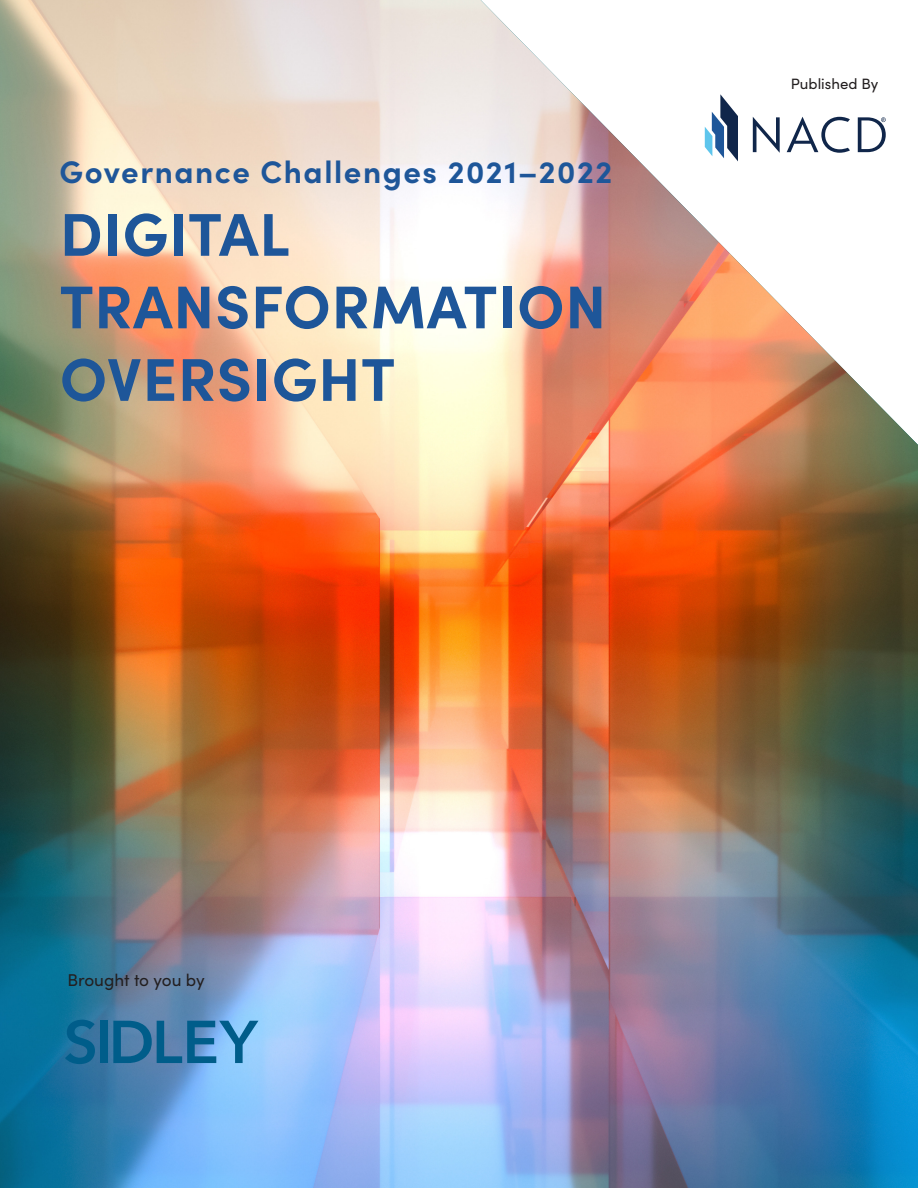
<style>
.page{position:relative;width:918px;height:1188px;background:#fff}
.page>*{position:absolute;margin:0;border:0;box-sizing:border-box;transform-origin:0 0}
.t1{font:700 60.45px "Sofia Pro";letter-spacing:.01em;color:#1e5699}
.t2{font:700 31.2px "Sofia Pro";letter-spacing:.05em;color:#1e5699}
.t3{font:17.1px "Sofia Pro";letter-spacing:-.005em;color:#231f20}
.t4{font:15px "Sofia Pro";color:#231f20}
</style>
<div class="page">
<img style="left:0;top:0;width:918px;height:1188px">
<svg style="left:753px;top:117px;width:27px;height:36px"></svg>
<svg style="left:858px;top:117px;width:28px;height:35px"></svg>
<svg style="left:787px;top:117px;width:63px;height:36px"></svg>
<svg style="left:705px;top:94px;width:33px;height:67px"></svg>
<svg style="left:66px;top:1020px;width:29px;height:44px"></svg>
<div style="left:100px;top:1021px;width:8px;height:42px;background:#005d8a"></div>
<svg style="left:113px;top:1021px;width:146px;height:42px;background:#4385b4"></svg>
<p class="t2" style="left:59px;top:148px;width:554px">Governance Challenges 2021–2022</p>
<p class="t1" style="left:60px;top:188px;width:231px">DIGITAL</p>
<p class="t1" style="left:60px;top:261px;width:548px">TRANSFORMATION</p>
<p class="t1" style="left:60px;top:333px;width:337px">OVERSIGHT</p>
<p class="t4" style="left:791px;top:73px;width:89px">Published By</p>
<p class="t3" style="left:67px;top:968px;width:139px">Brought to you by</p>
</div>
